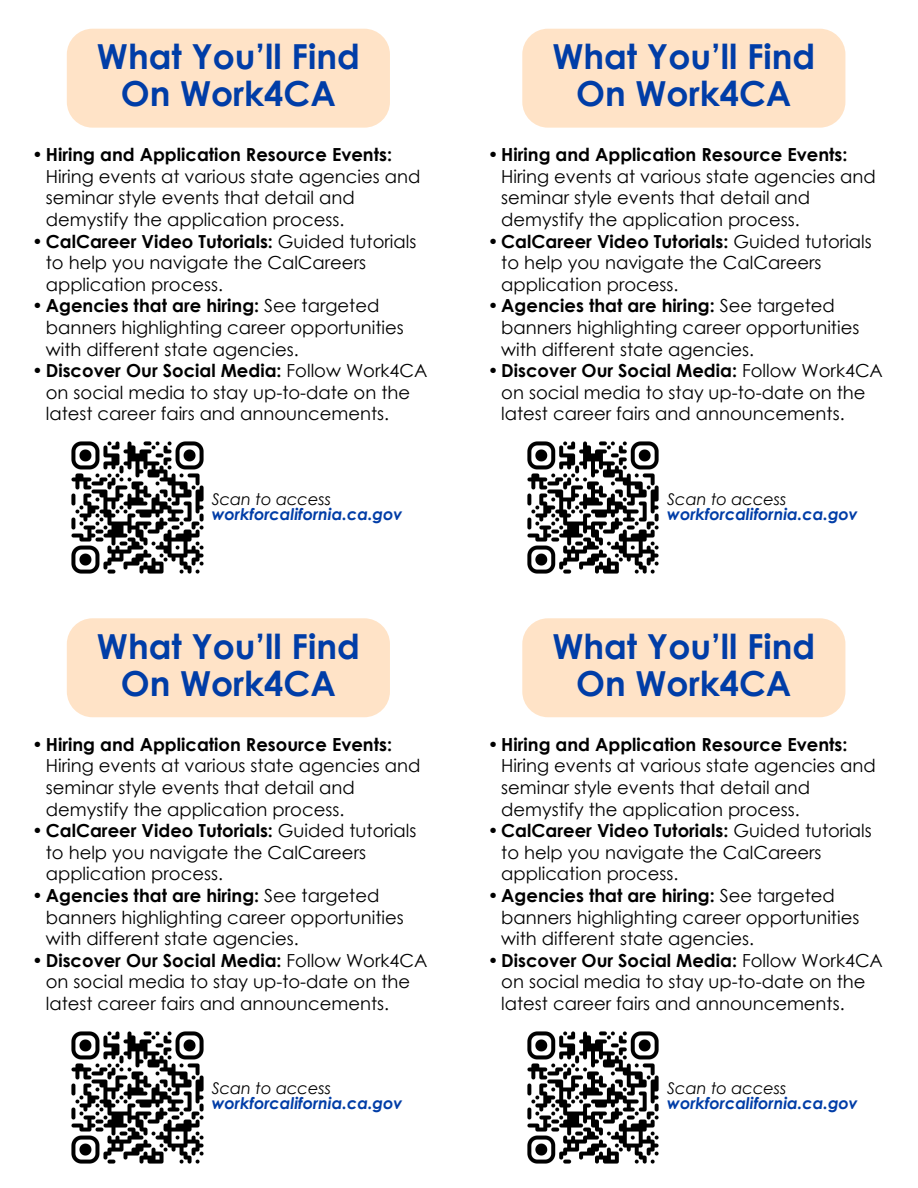
<style>
.page{position:relative;width:918px;height:1188px;background:#fff}
.page>*{position:absolute;margin:0;border:0;box-sizing:border-box;transform-origin:0 0}
.t1{font:700 34.5px/37.5px "Century Gothic";color:#003da7;text-align:center}
.t2{font:18px/21.6px "Century Gothic";color:#000}
.t3{font:700 18px "Century Gothic";color:#000}
.t4{font:italic 700 16.2px/14.9px "Century Gothic";color:#003da7}
.t5{font:italic 16.2px "Century Gothic";color:#000}
.s1{font-weight:700}
.s2{font-weight:400;color:#000}
</style>
<div class="page">
<div style="left:67px;top:29px;width:323px;height:99px;background:#ffe3c7;border-radius:26px"></div>
<img style="left:71px;top:441px;width:133px;height:133px">
<div style="left:67px;top:618px;width:323px;height:99px;background:#ffe3c7;border-radius:26px"></div>
<img style="left:71px;top:1031px;width:133px;height:133px">
<div style="left:522px;top:29px;width:323px;height:99px;background:#ffe3c7;border-radius:26px"></div>
<img style="left:527px;top:441px;width:132px;height:133px">
<div style="left:522px;top:618px;width:323px;height:99px;background:#ffe3c7;border-radius:26px"></div>
<img style="left:527px;top:1031px;width:132px;height:133px">
<h2 class="t1" style="left:97px;top:36px;width:264px">What You’ll Find<br>On Work4CA</h2>
<p class="t2" style="left:46px;top:144px;width:376px;text-indent:-14px"><span class="s1">• Hiring and Application Resource Events:<br></span>Hiring events at various state agencies and seminar style events that detail and demystify the application process.</p>
<p class="t2" style="left:46px;top:230px;width:372px;text-indent:-14px"><span class="s1">• CalCareer Video Tutorials:</span> Guided tutorials to help you navigate the CalCareers application process.</p>
<p class="t2" style="left:46px;top:295px;width:360px;text-indent:-14px"><span class="s1">• Agencies that are hiring:</span> See targeted banners highlighting career opportunities with different state agencies.</p>
<p class="t2" style="left:46px;top:360px;width:383px;text-indent:-14px"><span class="s1">• Discover Our Social Media:</span> Follow Work4CA on social media to stay up-to-date on the latest career fairs and announcements.</p>
<p class="t4" style="left:212px;top:491px;width:192px"><span class="s2">Scan to access </span>workforcalifornia.ca.gov</p>
<h1 class="t1" style="left:97px;top:626px;width:264px">What You’ll Find<br>On Work4CA</h1>
<p class="t3" style="left:32px;top:731px;width:361px">• Hiring and Application Resource Events:</p>
<p class="t2" style="left:46px;top:755px;width:376px">Hiring events at various state agencies and seminar style events that detail and demystify the application process.</p>
<p class="t2" style="left:46px;top:820px;width:372px;text-indent:-14px"><span class="s1">• CalCareer Video Tutorials:</span> Guided tutorials to help you navigate the CalCareers application process.</p>
<p class="t2" style="left:46px;top:884px;width:360px;text-indent:-14px"><span class="s1">• Agencies that are hiring:</span> See targeted banners highlighting career opportunities with different state agencies.</p>
<p class="t2" style="left:46px;top:949px;width:383px;text-indent:-14px"><span class="s1">• Discover Our Social Media:</span> Follow Work4CA on social media to stay up-to-date on the latest career fairs and announcements.</p>
<p class="t5" style="left:212px;top:1077px;width:121px">Scan to access</p>
<p class="t4" style="left:212px;top:1095px;width:192px">workforcalifornia.ca.gov</p>
<h1 class="t1" style="left:552px;top:36px;width:264px">What You’ll Find<br>On Work4CA</h1>
<p class="t3" style="left:488px;top:141px;width:361px">• Hiring and Application Resource Events:</p>
<p class="t2" style="left:501px;top:165px;width:376px">Hiring events at various state agencies and seminar style events that detail and demystify the application process.</p>
<p class="t2" style="left:501px;top:230px;width:372px;text-indent:-14px"><span class="s1">• CalCareer Video Tutorials:</span> Guided tutorials to help you navigate the CalCareers application process.</p>
<p class="t2" style="left:501px;top:295px;width:360px;text-indent:-14px"><span class="s1">• Agencies that are hiring:</span> See targeted banners highlighting career opportunities with different state agencies.</p>
<p class="t2" style="left:501px;top:360px;width:383px;text-indent:-14px"><span class="s1">• Discover Our Social Media:</span> Follow Work4CA on social media to stay up-to-date on the latest career fairs and announcements.</p>
<p class="t5" style="left:667px;top:488px;width:121px">Scan to access</p>
<p class="t4" style="left:667px;top:505px;width:192px">workforcalifornia.ca.gov</p>
<h1 class="t1" style="left:552px;top:626px;width:264px">What You’ll Find<br>On Work4CA</h1>
<p class="t3" style="left:488px;top:731px;width:361px">• Hiring and Application Resource Events:</p>
<p class="t2" style="left:501px;top:755px;width:376px">Hiring events at various state agencies and seminar style events that detail and demystify the application process.</p>
<p class="t2" style="left:501px;top:820px;width:372px;text-indent:-14px"><span class="s1">• CalCareer Video Tutorials:</span> Guided tutorials to help you navigate the CalCareers application process.</p>
<p class="t2" style="left:501px;top:884px;width:360px;text-indent:-14px"><span class="s1">• Agencies that are hiring:</span> See targeted banners highlighting career opportunities with different state agencies.</p>
<p class="t2" style="left:501px;top:949px;width:383px;text-indent:-14px"><span class="s1">• Discover Our Social Media:</span> Follow Work4CA on social media to stay up-to-date on the latest career fairs and announcements.</p>
<p class="t5" style="left:667px;top:1077px;width:121px">Scan to access</p>
<p class="t4" style="left:667px;top:1095px;width:192px">workforcalifornia.ca.gov</p>
</div>
